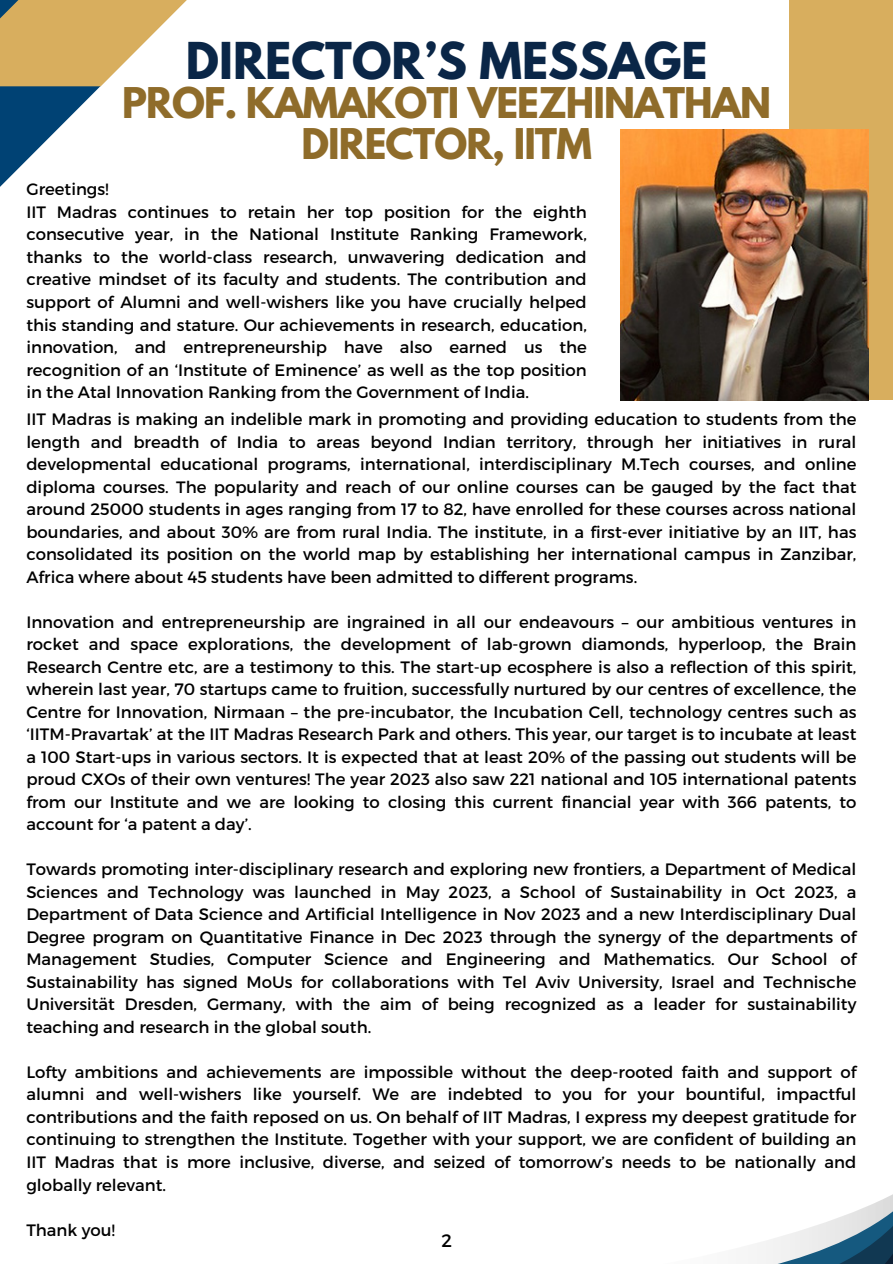
<style>
.page{position:relative;width:893px;height:1264px;background:#fff}
.page>*{position:absolute;margin:0;border:0;box-sizing:border-box;transform-origin:0 0}
.t1{font:700 45px "League Spartan";color:#0a2647}
.t2{font:700 37.5px/40.5px "League Spartan";letter-spacing:-.025em;color:#8f6c2a;text-align:center}
.t3{font:18px "Montserrat";color:#000}
.t4{font:16.5px/22.5px "Montserrat";color:#000;text-align:justify}
</style>
<div class="page">
<div style="left:789px;top:0;width:103px;height:400px;background:#d8ae5e"></div>
<svg style="left:0;top:0;width:187px;height:187px"></svg>
<svg style="left:757px;top:1195px;width:135px;height:68px"></svg>
<img style="left:620px;top:130px;width:248px;height:271px">
<h1 class="t1" style="left:186px;top:39px;width:523px">DIRECTOR’S MESSAGE</h1>
<h2 class="t2" style="left:122px;top:88px;width:650px">PROF. KAMAKOTI VEEZHINATHAN<br>DIRECTOR, IITM</h2>
<p class="t4" style="left:26px;top:177px;width:84px">Greetings!</p>
<p class="t4" style="left:26px;top:200px;width:562px">IIT Madras continues to retain her top position for the eighth consecutive year, in the National Institute Ranking Framework, thanks to the world-class research, unwavering dedication and creative mindset of its faculty and students. The contribution and support of Alumni and well-wishers like you have crucially helped this standing and stature. Our achievements in research, education, innovation, and entrepreneurship have also earned us the recognition of an ‘Institute of Eminence’ as well as the top position in the Atal Innovation Ranking from the Government of India.</p>
<p class="t4" style="left:26px;top:407px;width:831px">IIT Madras is making an indelible mark in promoting and providing education to students from the length and breadth of India to areas beyond Indian territory, through her initiatives in rural developmental educational programs, international, interdisciplinary M.Tech courses, and online diploma courses. The popularity and reach of our online courses can be gauged by the fact that around 25000 students in ages ranging from 17 to 82, have enrolled for these courses across national boundaries, and about 30% are from rural India. The institute, in a first-ever initiative by an IIT, has consolidated its position on the world map by establishing her international campus in Zanzibar, Africa where about 45 students have been admitted to different programs.</p>
<p class="t4" style="left:26px;top:609px;width:831px">Innovation and entrepreneurship are ingrained in all our endeavours – our ambitious ventures in rocket and space explorations, the development of lab-grown diamonds, hyperloop, the Brain Research Centre etc, are a testimony to this. The start-up ecosphere is also a reflection of this spirit, wherein last year, 70 startups came to fruition, successfully nurtured by our centres of excellence, the Centre for Innovation, Nirmaan – the pre-incubator, the Incubation Cell, technology centres such as ‘IITM-Pravartak’ at the IIT Madras Research Park and others. This year, our target is to incubate at least a 100 Start-ups in various sectors. It is expected that at least 20% of the passing out students will be proud CXOs of their own ventures! The year 2023 also saw 221 national and 105 international patents from our Institute and we are looking to closing this current financial year with 366 patents, to account for ‘a patent a day’.</p>
<p class="t4" style="left:26px;top:857px;width:831px">Towards promoting inter-disciplinary research and exploring new frontiers, a Department of Medical Sciences and Technology was launched in May 2023, a School of Sustainability in Oct 2023, a Department of Data Science and Artificial Intelligence in Nov 2023 and a new Interdisciplinary Dual Degree program on Quantitative Finance in Dec 2023 through the synergy of the departments of Management Studies, Computer Science and Engineering and Mathematics. Our School of Sustainability has signed MoUs for collaborations with Tel Aviv University, Israel and Technische Universität Dresden, Germany, with the aim of being recognized as a leader for sustainability teaching and research in the global south.</p>
<p class="t4" style="left:26px;top:1059px;width:831px">Lofty ambitions and achievements are impossible without the deep-rooted faith and support of alumni and well-wishers like yourself. We are indebted to you for your bountiful, impactful contributions and the faith reposed on us. On behalf of IIT Madras, I express my deepest gratitude for continuing to strengthen the Institute. Together with your support, we are confident of building an IIT Madras that is more inclusive, diverse, and seized of tomorrow’s needs to be nationally and globally relevant.</p>
<p class="t4" style="left:26px;top:1217px;width:90px">Thank you!</p>
<p class="t3" style="left:441px;top:1228px;width:12px">2</p>
</div>
